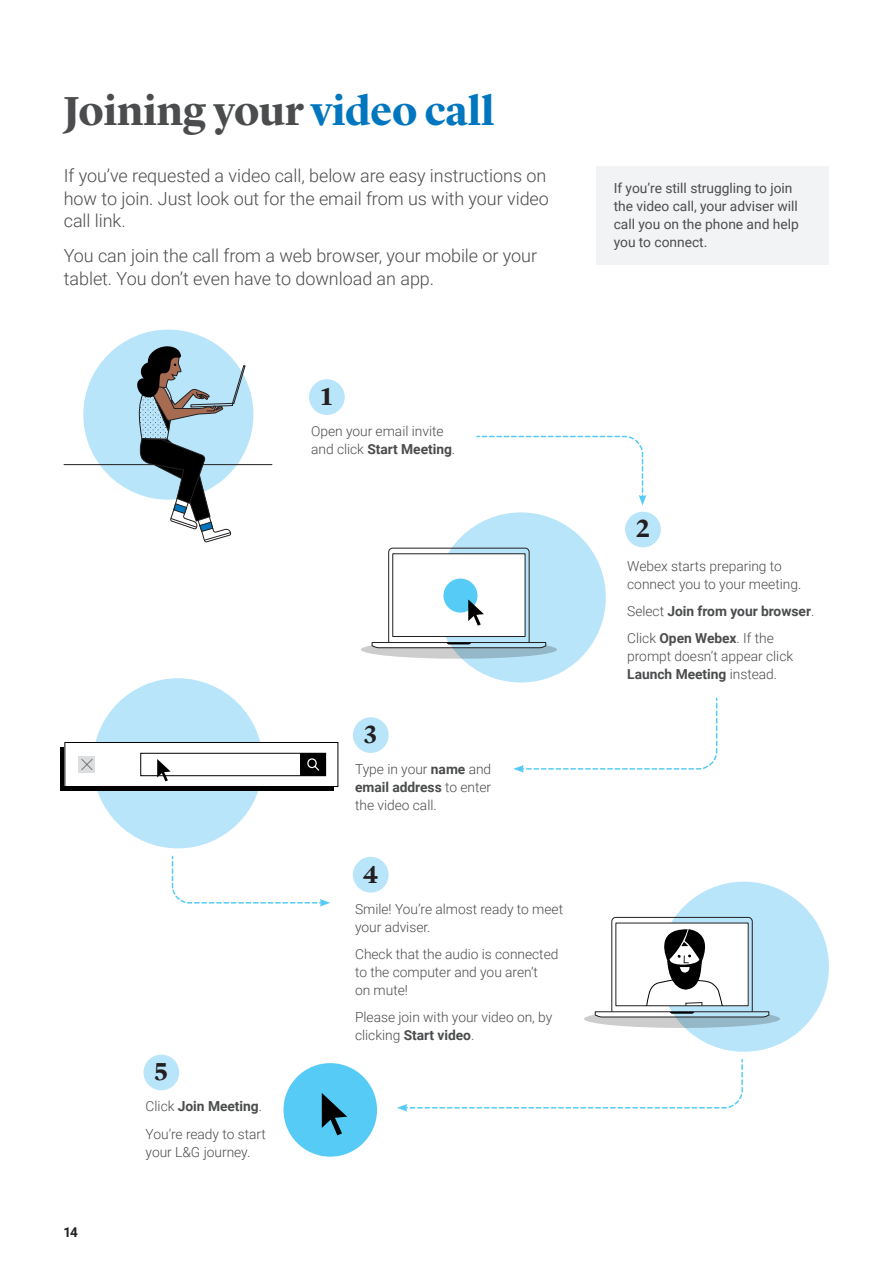
<style>
.page{position:relative;width:893px;height:1263px;background:#fff}
.page>*{position:absolute;margin:0;border:0;box-sizing:border-box;transform-origin:0 0}
.H1_Lyon_28_Bd{font:700 42px "Lyon Display";color:#4b4c4d}
.t1{font:700 25.5px "Lyon Display";color:#231f20}
.Body_intro_12_Lt{font:300 18px/22.5px "Roboto";letter-spacing:-.005em;color:#4b4c4d}
.Body_9_2_Lt{font:300 13.8px/18px "Roboto";color:#4b4c4d}
.Box_body_9_2_Rg{font:13.8px/18px "Roboto";color:#4b4c4d}
.Body_9_2_Lt-2{font:700 13.8px "Roboto";color:#4b4c4d}
.t2{font:700 13.5px "Roboto";color:#231f20}
.s1{color:#0076bf}
.s2{font-weight:700}
.s3{font-weight:300}
</style>
<div class="page">
<div style="left:309px;top:379px;width:36px;height:36px;background:#b9e5fa;border-radius:50%"></div>
<div style="left:625px;top:512px;width:36px;height:35px;background:#b9e5fa;border-radius:50%"></div>
<div style="left:353px;top:717px;width:36px;height:36px;background:#b9e5fa;border-radius:50%"></div>
<div style="left:143px;top:1054px;width:36px;height:36px;background:#b9e5fa;border-radius:50%"></div>
<div style="left:353px;top:857px;width:36px;height:35px;background:#b9e5fa;border-radius:50%"></div>
<svg style="left:397px;top:1059px;width:346px;height:52px"></svg>
<svg style="left:513px;top:697px;width:205px;height:76px"></svg>
<svg style="left:171px;top:855px;width:159px;height:52px"></svg>
<svg style="left:476px;top:435px;width:170px;height:70px"></svg>
<div style="left:597px;top:166px;width:232px;height:98px;background:#f2f3f4"></div>
<div style="left:83px;top:330px;width:170px;height:170px;background:#b9e5fa;border-radius:50%"></div>
<hr style="left:64px;top:464px;width:208px;height:1px;background:#231f20">
<svg style="left:137px;top:344px;width:109px;height:199px"></svg>
<div style="left:436px;top:512px;width:170px;height:170px;background:#b9e5fa;border-radius:50%"></div>
<svg style="left:361px;top:547px;width:196px;height:112px"></svg>
<div style="left:93px;top:678px;width:170px;height:170px;background:#b9e5fa;border-radius:50%"></div>
<div style="left:61px;top:747px;width:273px;height:44px;background:#000001"></div>
<div style="left:65px;top:742px;width:273px;height:44px;background:#fff"></div>
<div style="left:64px;top:742px;width:274px;height:45px;border:1px solid #000001"></div>
<div style="left:140px;top:753px;width:186px;height:23px;border:1px solid #000001"></div>
<div style="left:300px;top:753px;width:26px;height:23px;background:#000001"></div>
<svg style="left:307px;top:758px;width:13px;height:13px"></svg>
<svg style="left:157px;top:759px;width:14px;height:22px"></svg>
<div style="left:79px;top:756px;width:16px;height:17px;background:#dcdddf"></div>
<svg style="left:81px;top:759px;width:12px;height:11px"></svg>
<div style="left:283px;top:1063px;width:94px;height:94px;background:#56cbf5;border-radius:50%"></div>
<svg style="left:322px;top:1093px;width:25px;height:42px"></svg>
<div style="left:659px;top:882px;width:170px;height:170px;background:#b9e5fa;border-radius:50%"></div>
<svg style="left:584px;top:916px;width:196px;height:112px"></svg>
<p class="H1_Lyon_28_Bd" style="left:64px;top:80px;width:432px">Joining your <span class="s1">video call</span></p>
<p class="Body_intro_12_Lt" style="left:64px;top:164px;width:487px">If you’ve requested a video call, below are easy instructions on how to join. Just look out for the email from us with your video call link.</p>
<p class="Body_intro_12_Lt" style="left:64px;top:244px;width:475px">You can join the call from a web browser, your mobile or your tablet. You don’t even have to download an app.</p>
<p class="t1" style="left:321px;top:377px;width:12px">1</p>
<p class="Body_9_2_Lt" style="left:311px;top:421px;width:146px">Open your email invite and click <span class="s2">Start Meeting</span>.</p>
<p class="t1" style="left:364px;top:715px;width:15px">3</p>
<p class="Body_9_2_Lt" style="left:355px;top:759px;width:138px;text-align:justify">Type in your <span class="s2">name</span> and <span class="s2">email address</span> to enter the video call.</p>
<p class="t1" style="left:363px;top:855px;width:17px">4</p>
<p class="t2" style="left:64px;top:1223px;width:16px">14</p>
<p class="t1" style="left:154px;top:1053px;width:15px">5</p>
<p class="Body_9_2_Lt-2" style="left:146px;top:1097px;width:118px"><span class="s3">Click</span> Join Meeting<span class="s3">.</span></p>
<p class="Body_9_2_Lt" style="left:146px;top:1124px;width:122px">You’re ready to start your L&amp;G journey.</p>
<p class="Body_9_2_Lt" style="left:355px;top:899px;width:210px">Smile! You’re almost ready to meet your adviser.</p>
<p class="Body_9_2_Lt" style="left:355px;top:944px;width:205px">Check that the audio is connected to the computer and you aren’t<br>on mute!</p>
<p class="Body_9_2_Lt" style="left:355px;top:1008px;width:199px">Please join with your video on, by clicking <span class="s2">Start video</span>.</p>
<p class="Box_body_9_2_Rg" style="left:614px;top:179px;width:187px">If you’re still struggling to join the video call, your adviser will call you on the phone and help you to connect.</p>
<p class="t1" style="left:636px;top:510px;width:16px">2</p>
<p class="Body_9_2_Lt" style="left:627px;top:556px;width:176px">Webex starts preparing to connect you to your meeting.</p>
<p class="Body_9_2_Lt-2" style="left:627px;top:601px;width:189px"><span class="s3">Select</span> Join from your browser<span class="s3">.</span></p>
<p class="Body_9_2_Lt" style="left:627px;top:629px;width:167px">Click <span class="s2">Open Webex</span>. If the prompt doesn’t appear click<br><span class="s2">Launch Meeting</span> instead.</p>
</div>
